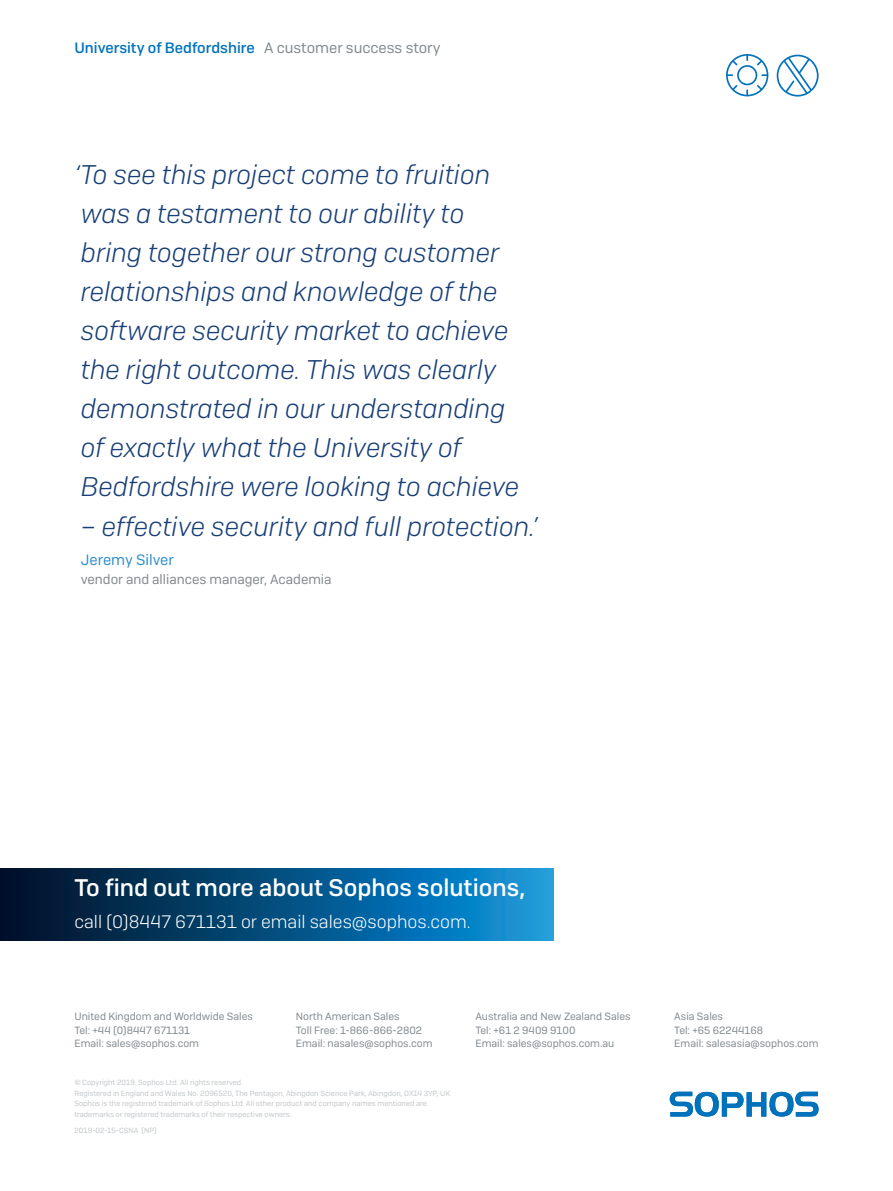
<style>
.page{position:relative;width:893px;height:1191px;background:#fff}
.page>*{position:absolute;margin:0;border:0;box-sizing:border-box;transform-origin:0 0}
.Qoute{font:italic 300 27px/39px "Sophos Sans";color:#193f77}
.CTA_Heading{font:500 24px "Sophos Sans";color:#fff}
.CTA_Copy{font:300 18px "Sophos Sans";color:#fff}
.Page_Header{font:500 15px "Sophos Sans";color:#0072bc}
.Acreditation{font:15px "Sophos Sans";color:#308ecd}
.Job_Title{font:13.5px "Sophos Sans";color:#81898e}
.Sales_Address{font:10.5px "Sophos Sans";color:#81898e}
.Copyright{font:7.5px/10.5px "Sophos Sans";color:#c2c6c9}
.Job_No__and_Version{font:7.5px "Sophos Sans";color:#c2c6c9}
.s1{font-weight:400;color:#81898e}
</style>
<div class="page">
<svg style="left:670px;top:1091px;width:149px;height:25px"></svg>
<svg style="left:0;top:868px;width:554px;height:72px;background:#055182"></svg>
<svg style="left:726px;top:54px;width:42px;height:42px"></svg>
<svg style="left:777px;top:55px;width:42px;height:42px"></svg>
<p class="Page_Header" style="left:74px;top:39px;width:368px">University of Bedfordshire <span class="s1">A customer success story</span></p>
<p class="Qoute" style="left:74px;top:155px;width:446px">‘To see this project come to fruition was a testament to our ability to bring together our strong customer relationships and knowledge of the software security market to achieve the right outcome. This was clearly demonstrated in our understanding of exactly what the University of Bedfordshire were looking to achieve</p>
<p class="Qoute" style="left:81px;top:506px;width:458px">– effective security and full protection.’</p>
<p class="Acreditation" style="left:81px;top:550px;width:95px">Jeremy Silver</p>
<p class="Job_Title" style="left:81px;top:571px;width:252px">vendor and alliances manager, Academia</p>
<p class="CTA_Heading" style="left:74px;top:873px;width:452px">To find out more about Sophos solutions,</p>
<p class="CTA_Copy" style="left:74px;top:910px;width:398px">call (0)8447 671131 or email sales@sophos.com.</p>
<p class="Sales_Address" style="left:74px;top:1010px;width:180px">United Kingdom and Worldwide Sales</p>
<p class="Sales_Address" style="left:74px;top:1023px;width:117px">Tel: +44 (0)8447 671131</p>
<p class="Sales_Address" style="left:74px;top:1037px;width:126px">Email: sales@sophos.com</p>
<p class="Sales_Address" style="left:296px;top:1010px;width:105px">North American Sales</p>
<p class="Sales_Address" style="left:296px;top:1023px;width:128px">Toll Free: 1-866-866-2802</p>
<p class="Sales_Address" style="left:296px;top:1037px;width:138px">Email: nasales@sophos.com</p>
<p class="Copyright" style="left:74px;top:1077px;width:170px">© Copyright 2019. Sophos Ltd. All rights reserved.</p>
<p class="Copyright" style="left:74px;top:1087px;width:377px">Registered in England and Wales No. 2096520, The Pentagon, Abingdon Science Park, Abingdon, OX14 3YP, UK</p>
<p class="Copyright" style="left:74px;top:1098px;width:354px">Sophos is the registered trademark of Sophos Ltd. All other product and company names mentioned are trademarks or registered trademarks of their respective owners.</p>
<p class="Job_No__and_Version" style="left:74px;top:1125px;width:84px">2019-02-15-CSNA (NP)</p>
<p class="Sales_Address" style="left:475px;top:1010px;width:157px">Australia and New Zealand Sales</p>
<p class="Sales_Address" style="left:475px;top:1023px;width:102px">Tel: +61 2 9409 9100</p>
<p class="Sales_Address" style="left:475px;top:1037px;width:140px">Email: sales@sophos.com.au</p>
<p class="Sales_Address" style="left:674px;top:1010px;width:50px">Asia Sales</p>
<p class="Sales_Address" style="left:674px;top:1023px;width:90px">Tel: +65 62244168</p>
<p class="Sales_Address" style="left:674px;top:1037px;width:146px">Email: salesasia@sophos.com</p>
</div>
